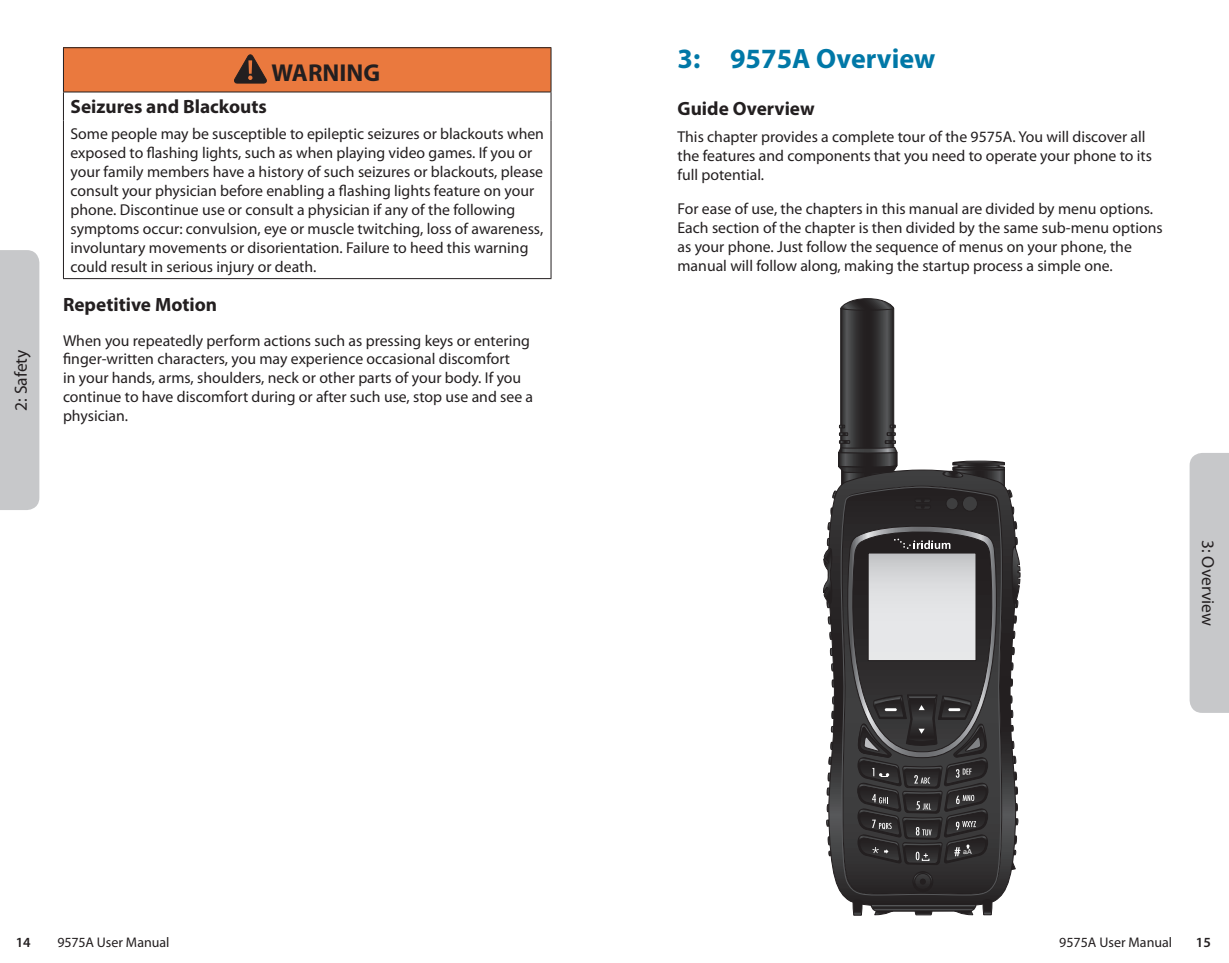
<style>
.page{position:relative;width:1229px;height:963px;background:#fff}
.page>*{position:absolute;margin:0;border:0;box-sizing:border-box;transform-origin:0 0}
.Head{font:700 28px "Myriad Pro";color:#0078a7}
.t1{font:700 24.5px "Myriad Pro";color:#231f20}
.body{font:700 19.25px "Myriad Pro";color:#231f20}
.Subhead{font:700 19.25px "Myriad Pro";color:#231f20}
.t2{font:17.5px "Myriad Pro";color:#231f20}
.body-2{font:15.75px/18.9px "Myriad Pro";color:#231f20}
.t3{font:14px "Myriad Pro";color:#231f20}
.t4{font:600 14px "Myriad Pro";color:#231f20}
.t5{font:6.83px "Helvetica";color:#fff;scale:1.04 1}
</style>
<div class="page">
<div style="left:1189px;top:453px;width:39px;height:260px;background:#c7c8ca"></div>
<div style="left:0;top:250px;width:39px;height:260px;background:#c7c8ca"></div>
<div style="left:63px;top:48px;width:488px;height:44px;background:#ea793e"></div>
<hr style="left:63px;top:47px;width:488px;height:1px;background:#231f20">
<hr style="left:63px;top:48px;width:1px;height:44px;background:#231f20">
<hr style="left:550px;top:48px;width:1px;height:44px;background:#231f20">
<hr style="left:63px;top:92px;width:488px;height:1px;background:#231f20">
<svg style="left:63px;top:92px;width:1px;height:28px"></svg>
<svg style="left:550px;top:92px;width:1px;height:28px"></svg>
<hr style="left:63px;top:120px;width:1px;height:158px;background:#231f20">
<hr style="left:550px;top:120px;width:1px;height:158px;background:#231f20">
<hr style="left:63px;top:278px;width:488px;height:1px;background:#231f20">
<svg style="left:234px;top:55px;width:32px;height:28px"></svg>
<svg style="left:832px;top:870px;width:180px;height:36px"></svg>
<svg style="left:852px;top:899px;width:11px;height:16px"></svg>
<svg style="left:870px;top:899px;width:123px;height:16px;background:#4e4b4c"></svg>
<svg style="left:839px;top:870px;width:164px;height:25px;background:#2d2b2c"></svg>
<svg style="left:913px;top:871px;width:19px;height:20px"></svg>
<div style="left:912px;top:871px;width:21px;height:21px;border:1px solid #231f20;border-radius:50%"></div>
<svg style="left:914px;top:873px;width:17px;height:16px"></svg>
<div style="left:914px;top:873px;width:17px;height:17px;border:1px solid #231f20;border-radius:50%"></div>
<svg style="left:920px;top:878px;width:5px;height:6px"></svg>
<svg style="left:823px;top:298px;width:197px;height:572px"></svg>
<p class="t2" style="left:10px;top:411px;width:63px;rotate:-90deg">2: Safety</p>
<p class="t1" style="left:271px;top:57px;width:110px">WARNING</p>
<p class="body" style="left:70px;top:94px;width:198px">Seizures and Blackouts</p>
<p class="body-2" style="left:70px;top:124px;width:475px">Some people may be susceptible to epileptic seizures or blackouts when exposed to flashing lights, such as when playing video games. If you or your family members have a history of such seizures or blackouts, please consult your physician before enabling a flashing lights feature on your phone. Discontinue use or consult a physician if any of the following symptoms occur: convulsion, eye or muscle twitching, loss of awareness, involuntary movements or disorientation. Failure to heed this warning could result in serious injury or death.</p>
<p class="body" style="left:63px;top:292px;width:156px">Repetitive Motion</p>
<p class="body-2" style="left:63px;top:330px;width:472px">When you repeatedly perform actions such as pressing keys or entering finger-written characters, you may experience occasional discomfort<br>in your hands, arms, shoulders, neck or other parts of your body. If you continue to have discomfort during or after such use, stop use and see a physician.</p>
<p class="t4" style="left:16px;top:933px;width:17px">14</p>
<p class="t3" style="left:57px;top:934px;width:114px">9575A User Manual</p>
<p class="Head" style="left:677px;top:41px;width:259px">3: 9575A Overview</p>
<p class="Subhead" style="left:677px;top:96px;width:139px">Guide Overview</p>
<p class="body-2" style="left:677px;top:127px;width:476px">This chapter provides a complete tour of the 9575A. You will discover all the features and components that you need to operate your phone to its full potential.</p>
<p class="body-2" style="left:677px;top:199px;width:486px">For ease of use, the chapters in this manual are divided by menu options.<br>Each section of the chapter is then divided by the same sub-menu options as your phone. Just follow the sequence of menus on your phone, the manual will follow along, making the startup process a simple one.</p>
<p class="t5" style="left:963px;top:847px;width:10px">aA</p>
<p class="t2" style="left:1218px;top:540px;width:87px;rotate:90deg">3: Overview</p>
<p class="t3" style="left:1059px;top:934px;width:114px">9575A User Manual</p>
<p class="t4" style="left:1195px;top:933px;width:17px">15</p>
</div>
